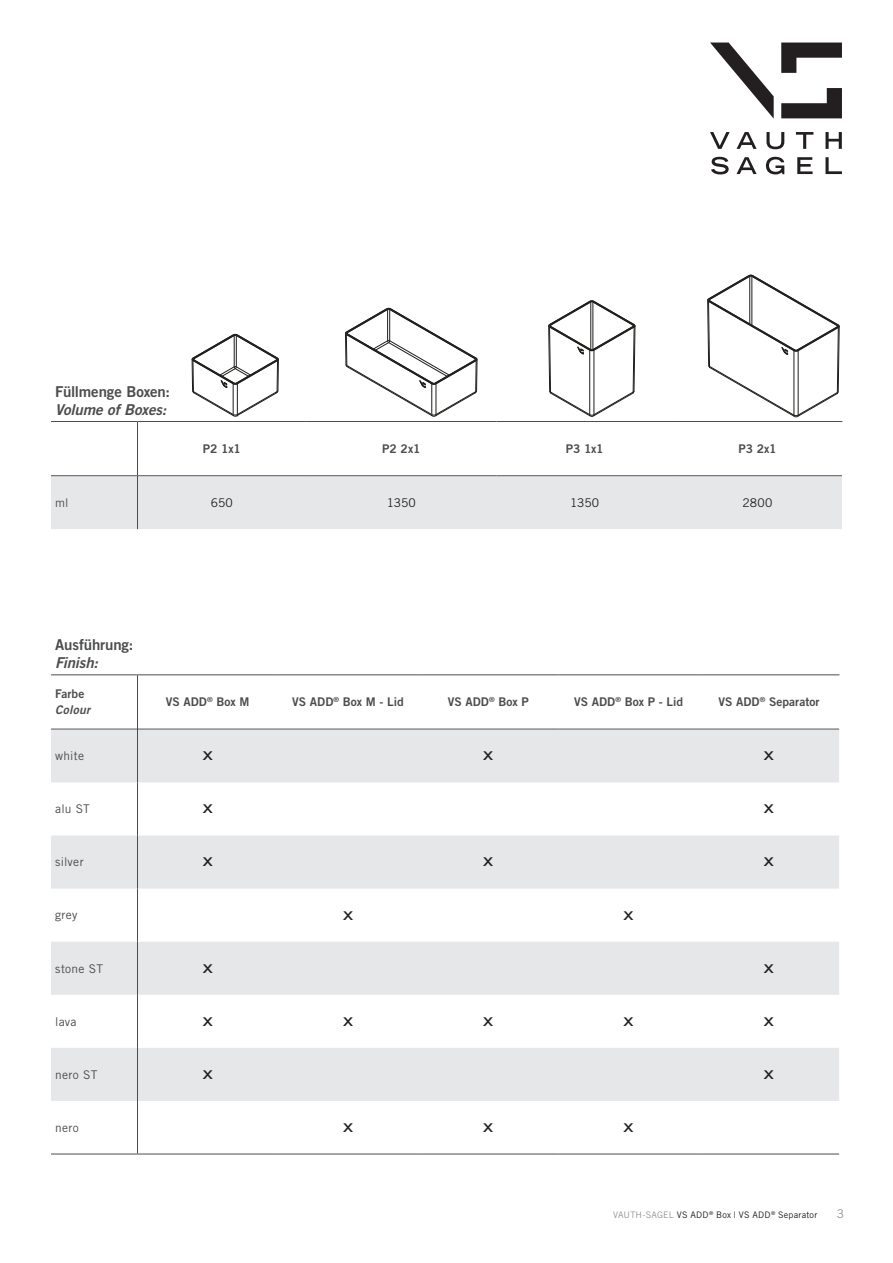
<style>
.page{position:relative;width:893px;height:1263px;background:#fff}
.page>*{position:absolute;margin:0;border:0;box-sizing:border-box;transform-origin:0 0}
.TABELLEN-HEADLINE{font:15px "Trade Gothic LT Std Bd 2";letter-spacing:-.01em;color:#4b4c4d}
.TABELLEN-HEADLINE-2{font:15px "Trade Gothic LT Std Bd 2 Obl";letter-spacing:-.01em;color:#4b4c4d}
.TABELLEN-HEADLINE-3{font:12px "Trade Gothic LT Std Bd 2";color:#4b4c4d}
.TABELLENTEXT{font:12px "Trade Gothic LT Std";letter-spacing:.025em;color:#4b4c4d}
.TABELLENTEXT-2{font:700 expanded 12px "Trade Gothic LT Std";color:#231f20}
.TABELLENTEXT-3{font:12px "Trade Gothic LT Std";color:#231f20}
.TABELLEN-HEADLINE-4{font:12px "Trade Gothic LT Std Bd 2 Obl";letter-spacing:.025em;color:#4b4c4d}
.t1{font:12px "Trade Gothic LT Std";color:#939598}
.t2{font:9px "Trade Gothic LT Std";letter-spacing:.025em;color:#231f20}
.s1{color:#939598}
</style>
<div class="page">
<svg style="left:710px;top:132px;width:20px;height:17px"></svg>
<svg style="left:825px;top:132px;width:17px;height:17px"></svg>
<svg style="left:825px;top:157px;width:17px;height:17px"></svg>
<svg style="left:796px;top:132px;width:17px;height:17px"></svg>
<svg style="left:797px;top:157px;width:16px;height:17px"></svg>
<svg style="left:766px;top:132px;width:18px;height:17px"></svg>
<svg style="left:766px;top:157px;width:18px;height:17px"></svg>
<svg style="left:711px;top:157px;width:18px;height:17px"></svg>
<svg style="left:736px;top:132px;width:21px;height:17px"></svg>
<svg style="left:781px;top:43px;width:61px;height:30px"></svg>
<svg style="left:736px;top:157px;width:21px;height:17px"></svg>
<svg style="left:781px;top:88px;width:61px;height:30px"></svg>
<svg style="left:710px;top:43px;width:64px;height:76px"></svg>
<svg style="left:51px;top:730px;width:788px;height:371px;fill:#e6e7e9"></svg>
<hr style="left:51px;top:674px;width:86px;height:1px;background:#4b4c4d">
<hr style="left:137px;top:674px;width:141px;height:1px;background:#4b4c4d">
<hr style="left:278px;top:674px;width:140px;height:1px;background:#4b4c4d">
<hr style="left:418px;top:674px;width:140px;height:1px;background:#4b4c4d">
<hr style="left:558px;top:674px;width:141px;height:1px;background:#4b4c4d">
<hr style="left:699px;top:674px;width:140px;height:1px;background:#4b4c4d">
<hr style="left:51px;top:729px;width:86px;height:1px;background:#58595b">
<hr style="left:138px;top:729px;width:140px;height:1px;background:#58595b">
<hr style="left:278px;top:729px;width:140px;height:1px;background:#58595b">
<hr style="left:418px;top:729px;width:140px;height:1px;background:#58595b">
<hr style="left:558px;top:729px;width:141px;height:1px;background:#58595b">
<hr style="left:699px;top:729px;width:140px;height:1px;background:#58595b">
<hr style="left:137px;top:675px;width:1px;height:54px;background:#4b4c4d">
<hr style="left:137px;top:729px;width:1px;height:53px;background:#4b4c4d">
<hr style="left:137px;top:782px;width:1px;height:53px;background:#4b4c4d">
<hr style="left:137px;top:835px;width:1px;height:54px;background:#4b4c4d">
<hr style="left:137px;top:889px;width:1px;height:53px;background:#4b4c4d">
<hr style="left:137px;top:942px;width:1px;height:53px;background:#4b4c4d">
<hr style="left:137px;top:995px;width:1px;height:53px;background:#4b4c4d">
<hr style="left:137px;top:1048px;width:1px;height:53px;background:#4b4c4d">
<hr style="left:137px;top:1101px;width:1px;height:53px;background:#4b4c4d">
<hr style="left:51px;top:1154px;width:86px;height:1px;background:#4b4c4d">
<hr style="left:137px;top:1154px;width:141px;height:1px;background:#4b4c4d">
<hr style="left:278px;top:1154px;width:140px;height:1px;background:#4b4c4d">
<hr style="left:418px;top:1154px;width:140px;height:1px;background:#4b4c4d">
<hr style="left:558px;top:1154px;width:141px;height:1px;background:#4b4c4d">
<hr style="left:699px;top:1154px;width:140px;height:1px;background:#4b4c4d">
<div style="left:51px;top:476px;width:791px;height:53px;background:#e6e7e9"></div>
<hr style="left:51px;top:421px;width:86px;height:1px;background:#4b4c4d">
<hr style="left:137px;top:421px;width:169px;height:1px;background:#4b4c4d">
<hr style="left:306px;top:421px;width:190px;height:1px;background:#4b4c4d">
<hr style="left:496px;top:421px;width:177px;height:1px;background:#4b4c4d">
<hr style="left:673px;top:421px;width:169px;height:1px;background:#4b4c4d">
<hr style="left:51px;top:475px;width:86px;height:1px;background:#58595b">
<hr style="left:138px;top:475px;width:168px;height:1px;background:#58595b">
<hr style="left:306px;top:475px;width:190px;height:1px;background:#58595b">
<hr style="left:496px;top:475px;width:177px;height:1px;background:#58595b">
<hr style="left:673px;top:475px;width:169px;height:1px;background:#58595b">
<hr style="left:137px;top:422px;width:1px;height:54px;background:#4b4c4d">
<hr style="left:137px;top:476px;width:1px;height:53px;background:#4b4c4d">
<svg style="left:192px;top:334px;width:87px;height:83px"></svg>
<svg style="left:345px;top:308px;width:132px;height:108px"></svg>
<svg style="left:548px;top:301px;width:87px;height:116px"></svg>
<svg style="left:707px;top:275px;width:132px;height:142px"></svg>
<p class="TABELLEN-HEADLINE" style="left:55px;top:382px;width:116px">Füllmenge Boxen:</p>
<p class="TABELLEN-HEADLINE-2" style="left:55px;top:400px;width:113px">Volume of Boxes:</p>
<p class="TABELLEN-HEADLINE-3" style="left:203px;top:441px;width:39px">P2 1x1</p>
<p class="TABELLEN-HEADLINE-3" style="left:382px;top:441px;width:40px">P2 2x1</p>
<p class="TABELLEN-HEADLINE-3" style="left:566px;top:441px;width:39px">P3 1x1</p>
<p class="TABELLEN-HEADLINE-3" style="left:738px;top:441px;width:39px">P3 2x1</p>
<p class="TABELLENTEXT" style="left:55px;top:495px;width:15px">ml</p>
<p class="TABELLENTEXT-3" style="left:211px;top:495px;width:24px">650</p>
<p class="TABELLENTEXT-3" style="left:387px;top:495px;width:31px">1350</p>
<p class="TABELLENTEXT-3" style="left:570px;top:495px;width:31px">1350</p>
<p class="TABELLENTEXT-3" style="left:742px;top:495px;width:31px">2800</p>
<p class="TABELLEN-HEADLINE" style="left:55px;top:635px;width:80px">Ausführung:</p>
<p class="TABELLEN-HEADLINE-2" style="left:55px;top:653px;width:44px">Finish:</p>
<p class="TABELLEN-HEADLINE-3" style="left:55px;top:686px;width:31px">Farbe</p>
<p class="TABELLEN-HEADLINE-4" style="left:55px;top:703px;width:36px">Colour</p>
<p class="TABELLEN-HEADLINE-3" style="left:166px;top:694px;width:85px">VS ADD<sup>®</sup> Box M</p>
<p class="TABELLEN-HEADLINE-3" style="left:292px;top:694px;width:113px">VS ADD<sup>®</sup> Box M - Lid</p>
<p class="TABELLEN-HEADLINE-3" style="left:448px;top:694px;width:82px">VS ADD<sup>®</sup> Box P</p>
<p class="TABELLEN-HEADLINE-3" style="left:574px;top:694px;width:110px">VS ADD<sup>®</sup> Box P - Lid</p>
<p class="TABELLEN-HEADLINE-3" style="left:718px;top:694px;width:103px">VS ADD<sup>®</sup> Separator</p>
<p class="TABELLENTEXT" style="left:55px;top:748px;width:30px">white</p>
<p class="TABELLENTEXT-2" style="left:203px;top:748px;width:11px">X</p>
<p class="TABELLENTEXT-2" style="left:483px;top:748px;width:11px">X</p>
<p class="TABELLENTEXT-2" style="left:764px;top:748px;width:11px">X</p>
<p class="TABELLENTEXT" style="left:55px;top:802px;width:36px">alu ST</p>
<p class="TABELLENTEXT-2" style="left:203px;top:801px;width:11px">X</p>
<p class="TABELLENTEXT-2" style="left:764px;top:801px;width:11px">X</p>
<p class="TABELLENTEXT" style="left:55px;top:855px;width:30px">silver</p>
<p class="TABELLENTEXT-2" style="left:203px;top:854px;width:11px">X</p>
<p class="TABELLENTEXT-2" style="left:483px;top:854px;width:11px">X</p>
<p class="TABELLENTEXT-2" style="left:764px;top:854px;width:11px">X</p>
<p class="TABELLENTEXT" style="left:55px;top:908px;width:24px">grey</p>
<p class="TABELLENTEXT-2" style="left:343px;top:907px;width:11px">X</p>
<p class="TABELLENTEXT-2" style="left:624px;top:907px;width:11px">X</p>
<p class="TABELLENTEXT" style="left:55px;top:961px;width:49px">stone ST</p>
<p class="TABELLENTEXT-2" style="left:203px;top:960px;width:11px">X</p>
<p class="TABELLENTEXT-2" style="left:764px;top:960px;width:11px">X</p>
<p class="TABELLENTEXT" style="left:55px;top:1014px;width:23px">lava</p>
<p class="TABELLENTEXT-2" style="left:203px;top:1013px;width:11px">X</p>
<p class="TABELLENTEXT-2" style="left:343px;top:1013px;width:11px">X</p>
<p class="TABELLENTEXT-2" style="left:483px;top:1013px;width:11px">X</p>
<p class="TABELLENTEXT-2" style="left:624px;top:1013px;width:11px">X</p>
<p class="TABELLENTEXT-2" style="left:764px;top:1013px;width:11px">X</p>
<p class="TABELLENTEXT" style="left:55px;top:1067px;width:44px">nero ST</p>
<p class="TABELLENTEXT-2" style="left:203px;top:1066px;width:11px">X</p>
<p class="TABELLENTEXT-2" style="left:764px;top:1066px;width:11px">X</p>
<p class="TABELLENTEXT" style="left:55px;top:1120px;width:25px">nero</p>
<p class="TABELLENTEXT-2" style="left:343px;top:1120px;width:11px">X</p>
<p class="TABELLENTEXT-2" style="left:483px;top:1120px;width:11px">X</p>
<p class="TABELLENTEXT-2" style="left:624px;top:1120px;width:11px">X</p>
<p class="t2" style="left:613px;top:1209px;width:206px"><span class="s1">VAUTH-SAGEL</span> VS ADD<sup>®</sup> Box | VS ADD<sup>®</sup> Separator</p>
<p class="t1" style="left:837px;top:1206px;width:9px">3</p>
</div>
